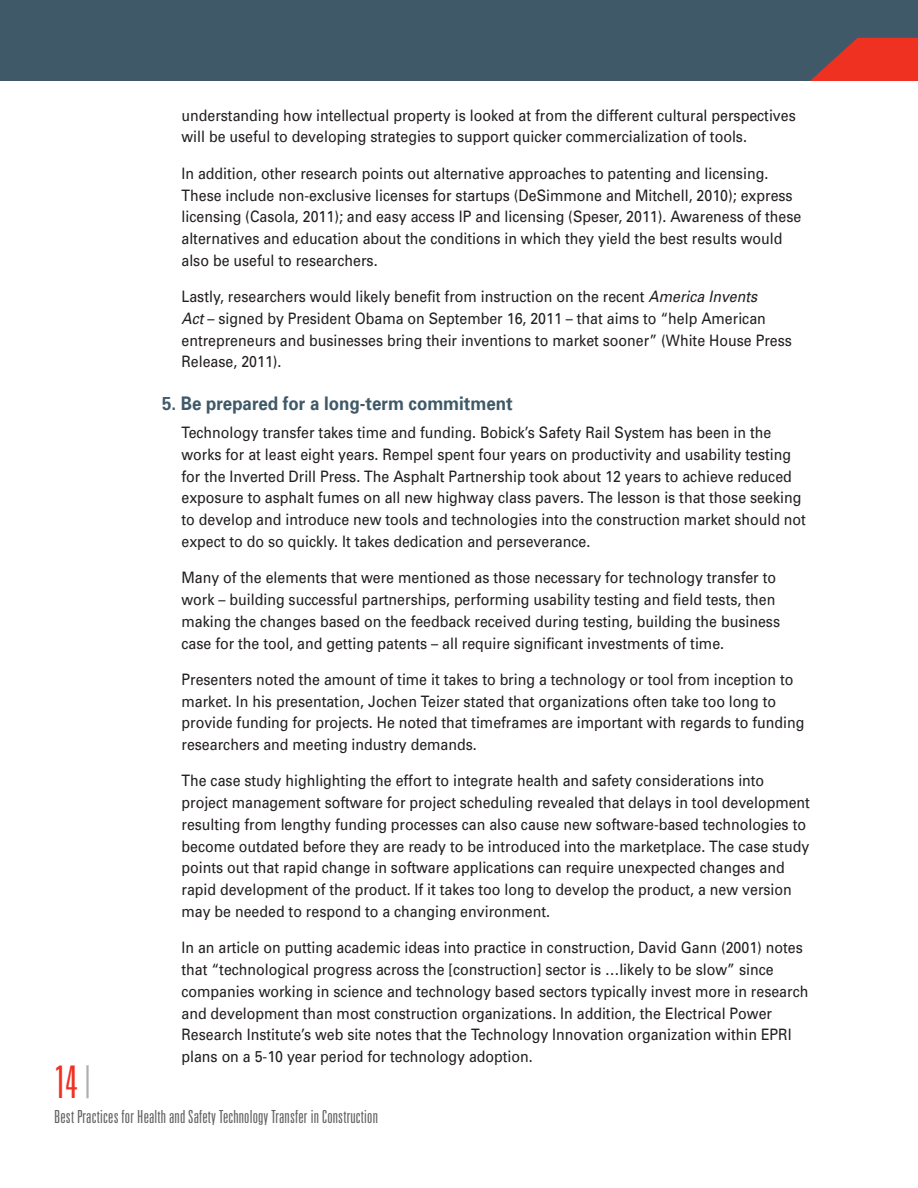
<style>
.page{position:relative;width:918px;height:1188px;background:#fff}
.page>*{position:absolute;margin:0;border:0;box-sizing:border-box;transform-origin:0 0}
.t1{font:300 ultra-condensed 45px "Univers";color:#ef3122}
.Subheads_2{font:700 18.75px "Univers";color:#405968;scale:.9 1}
.t2{font:300 ultra-condensed 18px "Univers";letter-spacing:.01em;color:#636366;scale:1.05 1}
.Body_1_Column_Indent{font:15.75px/21.8px "Univers";color:#231f20;scale:.9 1}
.s1{color:#aeafb3}
.s2{font-style:italic}
</style>
<div class="page">
<div style="left:0;top:0;width:918px;height:81px;background:#405968"></div>
<svg style="left:810px;top:38px;width:108px;height:43px"></svg>
<h1 class="t1" style="left:54px;top:1059px;width:40px">14 <span class="s1">|</span></h1>
<p class="Body_1_Column_Indent" style="left:182px;top:104px;width:684px">understanding how intellectual property is looked at from the different cultural perspectives will be useful to developing strategies to support quicker commercialization of tools.</p>
<p class="Body_1_Column_Indent" style="left:182px;top:162px;width:690px">In addition, other research points out alternative approaches to patenting and licensing.<br>These include non-exclusive licenses for startups (DeSimmone and Mitchell, 2010); express licensing (Casola, 2011); and easy access IP and licensing (Speser, 2011). Awareness of these alternatives and education about the conditions in which they yield the best results would also be useful to researchers.</p>
<p class="Body_1_Column_Indent" style="left:182px;top:285px;width:680px">Lastly, researchers would likely benefit from instruction on the recent <span class="s2">America Invents<br>Act</span> – signed by President Obama on September 16, 2011 – that aims to “help American entrepreneurs and businesses bring their inventions to market sooner” (White House Press Release, 2011).</p>
<p class="Subheads_2" style="left:162px;top:391px;width:391px">5. Be prepared for a long-term commitment</p>
<p class="Body_1_Column_Indent" style="left:182px;top:421px;width:695px">Technology transfer takes time and funding. Bobick’s Safety Rail System has been in the works for at least eight years. Rempel spent four years on productivity and usability testing for the Inverted Drill Press. The Asphalt Partnership took about 12 years to achieve reduced exposure to asphalt fumes on all new highway class pavers. The lesson is that those seeking to develop and introduce new tools and technologies into the construction market should not expect to do so quickly. It takes dedication and perseverance.</p>
<p class="Body_1_Column_Indent" style="left:182px;top:567px;width:667px">Many of the elements that were mentioned as those necessary for technology transfer to work – building successful partnerships, performing usability testing and field tests, then making the changes based on the feedback received during testing, building the business case for the tool, and getting patents – all require significant investments of time.</p>
<p class="Body_1_Column_Indent" style="left:182px;top:668px;width:694px">Presenters noted the amount of time it takes to bring a technology or tool from inception to market. In his presentation, Jochen Teizer stated that organizations often take too long to provide funding for projects. He noted that timeframes are important with regards to funding researchers and meeting industry demands.</p>
<p class="Body_1_Column_Indent" style="left:182px;top:770px;width:700px">The case study highlighting the effort to integrate health and safety considerations into project management software for project scheduling revealed that delays in tool development resulting from lengthy funding processes can also cause new software-based technologies to become outdated before they are ready to be introduced into the marketplace. The case study points out that rapid change in software applications can require unexpected changes and rapid development of the product. If it takes too long to develop the product, a new version may be needed to respond to a changing environment.</p>
<p class="Body_1_Column_Indent" style="left:182px;top:937px;width:698px">In an article on putting academic ideas into practice in construction, David Gann (2001) notes that “technological progress across the [construction] sector is …likely to be slow” since companies working in science and technology based sectors typically invest more in research and development than most construction organizations. In addition, the Electrical Power Research Institute’s web site notes that the Technology Innovation organization within EPRI plans on a 5-10 year period for technology adoption.</p>
<p class="t2" style="left:54px;top:1107px;width:310px">Best Practices for Health and Safety Technology Transfer in Construction</p>
</div>
